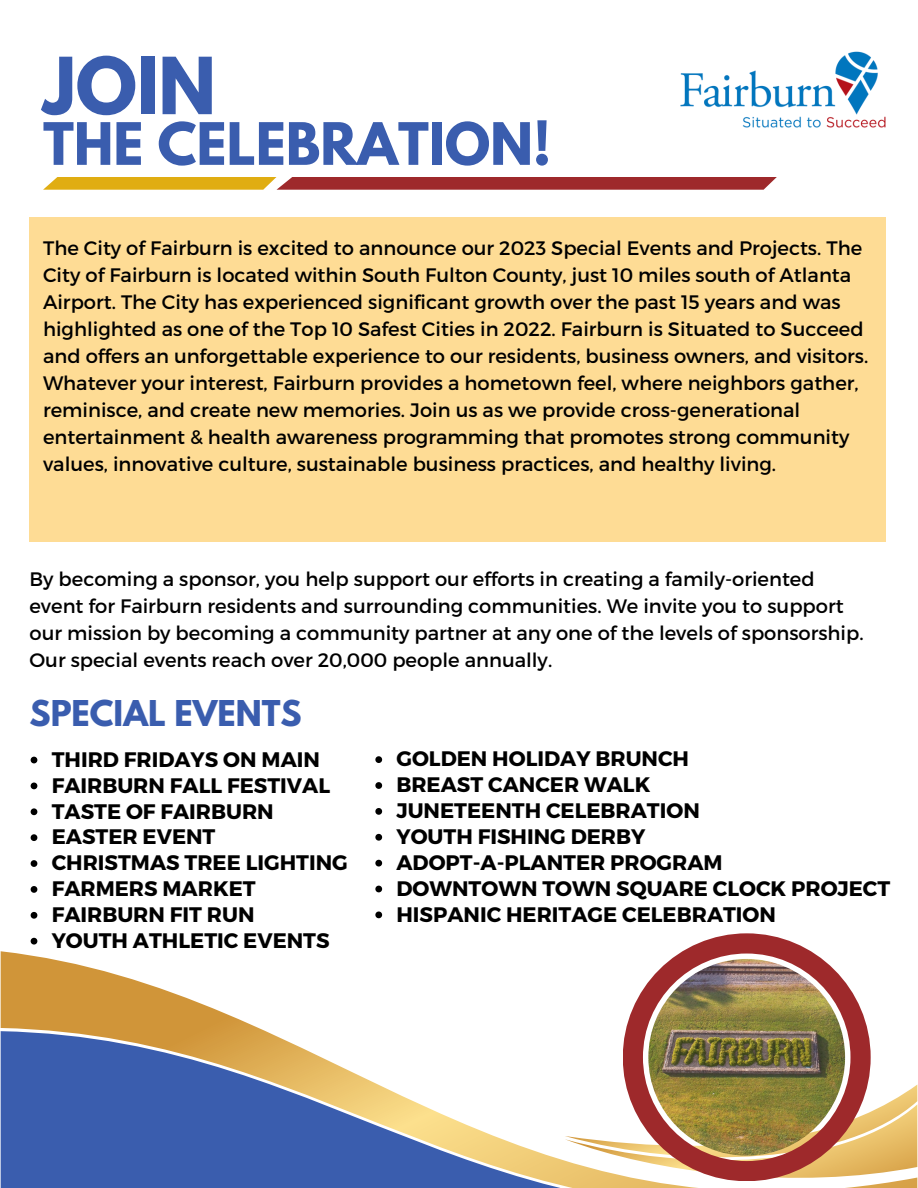
<style>
.page{position:relative;width:918px;height:1188px;background:#fff}
.page>*{position:absolute;margin:0;border:0;box-sizing:border-box;transform-origin:0 0}
.t1{font:700 69.75px "League Spartan";color:#3a5dae}
.t2{font:700 51.75px "League Spartan";color:#3a5dae}
.t3{font:700 31.5px "League Spartan";color:#3a5dae}
.t4{font:700 21px "Montserrat";color:#000}
.t5{font:19.5px/27px "Montserrat";color:#000}
</style>
<div class="page">
<div style="left:30px;top:217px;width:856px;height:324px;background:#fedc95"></div>
<svg style="left:1px;top:951px;width:264px;height:80px;fill:#d09539"></svg>
<svg style="left:1px;top:1031px;width:564px;height:157px;fill:#3a5dae"></svg>
<svg style="left:565px;top:1085px;width:352px;height:103px"></svg>
<svg style="left:43px;top:177px;width:734px;height:13px;background:#b75c30"></svg>
<img style="left:680px;top:51px;width:206px;height:77px">
<img style="left:623px;top:933px;width:248px;height:248px">
<svg style="left:31px;top:757px;width:6px;height:6px"></svg>
<svg style="left:31px;top:783px;width:6px;height:6px"></svg>
<svg style="left:31px;top:808px;width:6px;height:7px"></svg>
<svg style="left:31px;top:834px;width:6px;height:7px"></svg>
<svg style="left:31px;top:860px;width:6px;height:7px"></svg>
<svg style="left:31px;top:886px;width:6px;height:7px"></svg>
<svg style="left:31px;top:912px;width:6px;height:7px"></svg>
<svg style="left:31px;top:938px;width:6px;height:7px"></svg>
<svg style="left:375px;top:756px;width:7px;height:7px"></svg>
<svg style="left:375px;top:782px;width:7px;height:7px"></svg>
<svg style="left:375px;top:808px;width:7px;height:7px"></svg>
<svg style="left:375px;top:834px;width:7px;height:7px"></svg>
<svg style="left:375px;top:860px;width:7px;height:7px"></svg>
<svg style="left:375px;top:886px;width:7px;height:6px"></svg>
<svg style="left:375px;top:912px;width:7px;height:6px"></svg>
<p class="t1" style="left:43px;top:51px;width:174px">JOIN</p>
<p class="t2" style="left:43px;top:118px;width:509px">THE CELEBRATION!</p>
<p class="t5" style="left:43px;top:234px;width:827px">The City of Fairburn is excited to announce our 2023 Special Events and Projects. The City of Fairburn is located within South Fulton County, just 10 miles south of Atlanta Airport. The City has experienced significant growth over the past 15 years and was highlighted as one of the Top 10 Safest Cities in 2022. Fairburn is Situated to Succeed and offers an unforgettable experience to our residents, business owners, and visitors.<br>Whatever your interest, Fairburn provides a hometown feel, where neighbors gather, reminisce, and create new memories. Join us as we provide cross-generational entertainment &amp; health awareness programming that promotes strong community values, innovative culture, sustainable business practices, and healthy living.</p>
<p class="t5" style="left:30px;top:565px;width:836px">By becoming a sponsor, you help support our efforts in creating a family-oriented event for Fairburn residents and surrounding communities. We invite you to support our mission by becoming a community partner at any one of the levels of sponsorship.<br>Our special events reach over 20,000 people annually.</p>
<p class="t3" style="left:30px;top:698px;width:274px">SPECIAL EVENTS</p>
<p class="t4" style="left:52px;top:746px;width:270px">THIRD FRIDAYS ON MAIN</p>
<p class="t4" style="left:52px;top:772px;width:280px">FAIRBURN FALL FESTIVAL</p>
<p class="t4" style="left:52px;top:797px;width:224px">TASTE OF FAIRBURN</p>
<p class="t4" style="left:52px;top:823px;width:165px">EASTER EVENT</p>
<p class="t4" style="left:52px;top:849px;width:298px">CHRISTMAS TREE LIGHTING</p>
<p class="t4" style="left:52px;top:875px;width:205px">FARMERS MARKET</p>
<p class="t4" style="left:52px;top:901px;width:204px">FAIRBURN FIT RUN</p>
<p class="t4" style="left:52px;top:927px;width:279px">YOUTH ATHLETIC EVENTS</p>
<p class="t4" style="left:396px;top:745px;width:294px">GOLDEN HOLIDAY BRUNCH</p>
<p class="t4" style="left:396px;top:771px;width:255px">BREAST CANCER WALK</p>
<p class="t4" style="left:396px;top:797px;width:305px">JUNETEENTH CELEBRATION</p>
<p class="t4" style="left:396px;top:823px;width:250px">YOUTH FISHING DERBY</p>
<p class="t4" style="left:396px;top:849px;width:328px">ADOPT-A-PLANTER PROGRAM</p>
<p class="t4" style="left:396px;top:875px;width:495px">DOWNTOWN TOWN SQUARE CLOCK PROJECT</p>
<p class="t4" style="left:396px;top:901px;width:381px">HISPANIC HERITAGE CELEBRATION</p>
</div>
